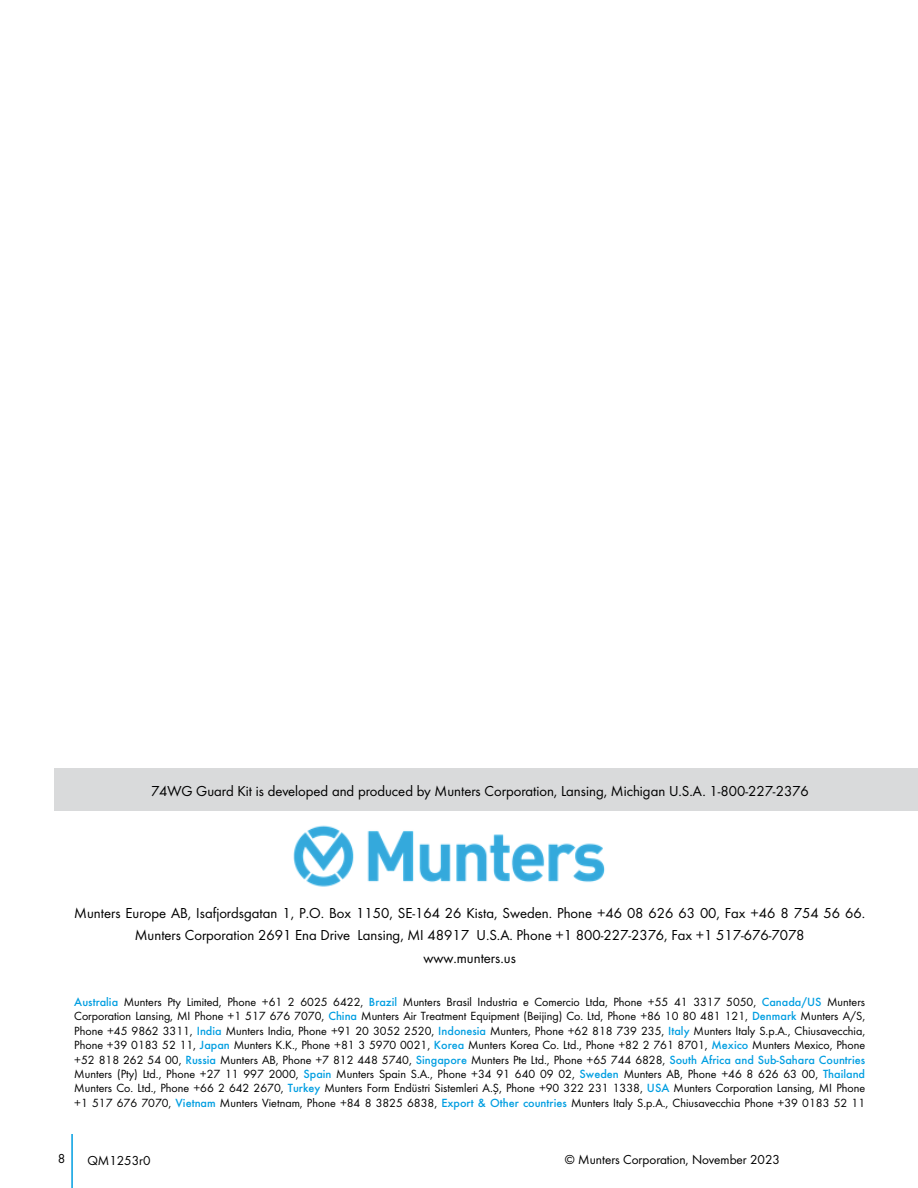
<style>
.page{position:relative;width:918px;height:1188px;background:#fff}
.page>*{position:absolute;margin:0;border:0;box-sizing:border-box;transform-origin:0 0}
.t1{font:15px/22.5px "Futura Boo";color:#000;text-align:center}
.t2{font:13.5px "Futura Boo";color:#000}
.t3{font:12.3px/14.4px "Futura Boo";color:#000;text-align:justify}
.s1{font-family:"Futura";font-weight:500;color:#009ee1}
</style>
<div class="page">
<hr style="left:71px;top:1134px;width:2px;height:54px;background:#009ee1">
<div style="left:55px;top:768px;width:863px;height:43px;background:#d9dadb"></div>
<img style="left:293px;top:825px;width:312px;height:62px">
<p class="t1" style="left:151px;top:781px;width:659px">74WG Guard Kit is developed and produced by Munters Corporation, Lansing, Michigan U.S.A. 1-800-227-2376</p>
<p class="t1" style="left:74px;top:903px;width:792px">Munters Europe AB, Isafjordsgatan 1, P.O. Box 1150, SE-164 26 Kista, Sweden. Phone +46 08 626 63 00, Fax +46 8 754 56 66.<br>Munters Corporation 2691 Ena Drive Lansing, MI 48917 U.S.A. Phone +1 800-227-2376, Fax +1 517-676-7078<br>www.munters.us</p>
<p class="t3" style="left:74px;top:996px;width:792px"><span class="s1">Australia</span> Munters Pty Limited, Phone +61 2 6025 6422, <span class="s1">Brazil</span> Munters Brasil Industria e Comercio Ltda, Phone +55 41 3317 5050, <span class="s1">Canada/US</span> Munters Corporation Lansing, MI Phone +1 517 676 7070, <span class="s1">China</span> Munters Air Treatment Equipment (Beijing) Co. Ltd, Phone +86 10 80 481 121, <span class="s1">Denmark</span> Munters A/S, Phone +45 9862 3311, <span class="s1">India</span> Munters India, Phone +91 20 3052 2520, <span class="s1">Indonesia</span> Munters, Phone +62 818 739 235, <span class="s1">Italy</span> Munters Italy S.p.A., Chiusavecchia, Phone +39 0183 52 11, <span class="s1">Japan</span> Munters K.K., Phone +81 3 5970 0021, <span class="s1">Korea</span> Munters Korea Co. Ltd., Phone +82 2 761 8701, <span class="s1">Mexico</span> Munters Mexico, Phone +52 818 262 54 00, <span class="s1">Russia</span> Munters AB, Phone +7 812 448 5740, <span class="s1">Singapore</span> Munters Pte Ltd., Phone +65 744 6828, <span class="s1">South Africa and Sub-Sahara Countries </span>Munters (Pty) Ltd., Phone +27 11 997 2000, <span class="s1">Spain</span> Munters Spain S.A., Phone +34 91 640 09 02, <span class="s1">Sweden</span> Munters AB, Phone +46 8 626 63 00, <span class="s1">Thailand </span>Munters Co. Ltd., Phone +66 2 642 2670, <span class="s1">Turkey</span> Munters Form Endüstri Sistemleri A.Ş, Phone +90 322 231 1338, <span class="s1">USA</span> Munters Corporation Lansing, MI Phone +1 517 676 7070, <span class="s1">Vietnam</span> Munters Vietnam, Phone +84 8 3825 6838, <span class="s1">Export &amp; Other countries</span> Munters Italy S.p.A., Chiusavecchia Phone +39 0183 52 11</p>
<p class="t2" style="left:58px;top:1153px;width:9px">8</p>
<p class="t2" style="left:87px;top:1155px;width:65px">QM1253r0</p>
<p class="t2" style="left:565px;top:1154px;width:217px">© Munters Corporation, November 2023</p>
</div>
